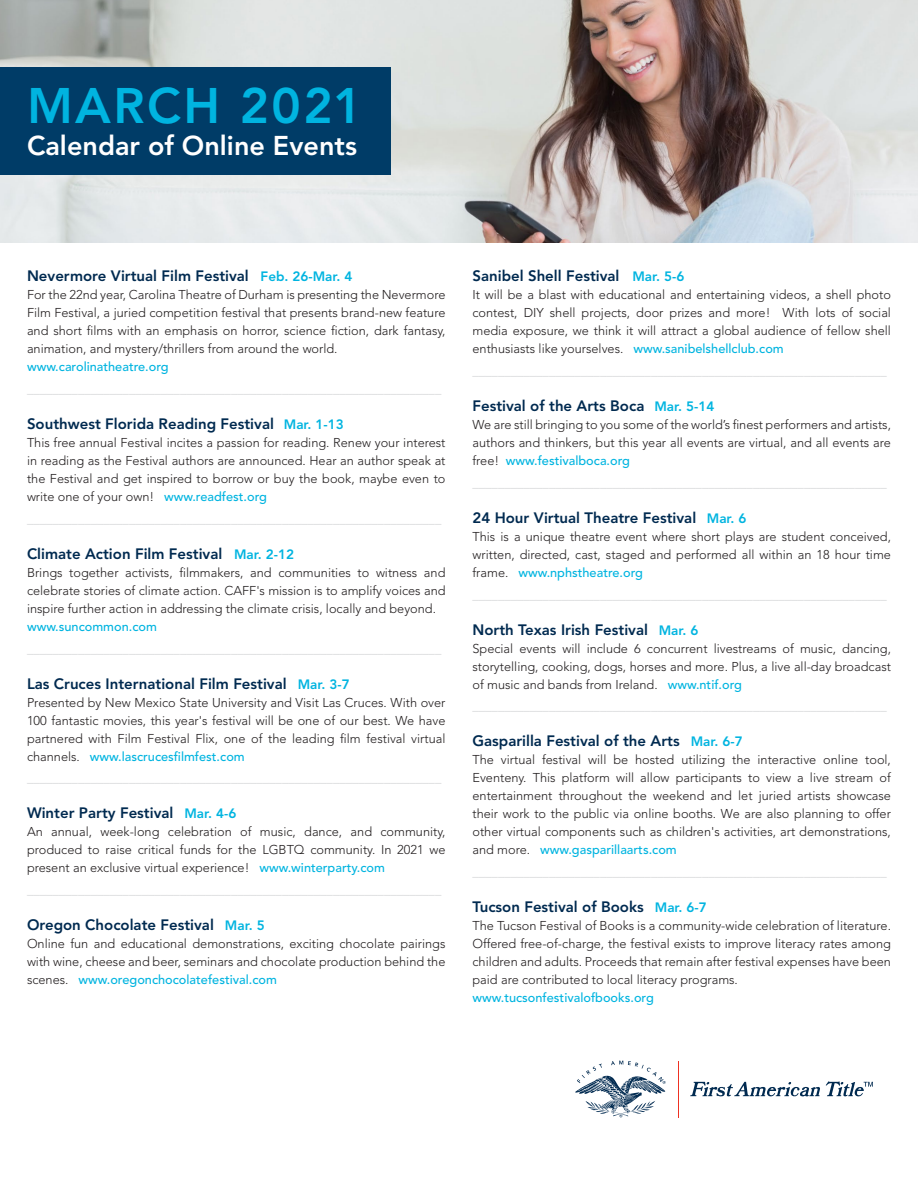
<style>
.page{position:relative;width:918px;height:1188px;background:#fff}
.page>*{position:absolute;margin:0;border:0;box-sizing:border-box;transform-origin:0 0}
.t1{font:800 49.5px "Avenir LT Std";letter-spacing:.05em;color:#00b4e0}
.t2{font:800 27px "Avenir LT Std";color:#fff}
.t3{font:800 15px "Avenir LT Std";color:#002a50}
.t4{font:300 12.75px/18px "Avenir LT Std";color:#231f20;text-align:justify}
.t5{font:300 12.75px "Avenir LT Std";color:#d1d2d4}
.t6{font:500 12.75px "Avenir LT Std";color:#00b4e0}
.s1{font-size:13.5px;color:#00b4e0}
.s2{font-weight:500;color:#00b4e0}
</style>
<div class="page">
<img style="left:0;top:0;width:918px;height:243px">
<div style="left:0;top:68px;width:392px;height:108px;background:#003c67"></div>
<svg style="left:690px;top:1082px;width:130px;height:15px"></svg>
<svg style="left:826px;top:1081px;width:47px;height:16px"></svg>
<svg style="left:576px;top:1061px;width:90px;height:56px"></svg>
<hr style="left:678px;top:1061px;width:1px;height:56px;background:#ef3122">
<h1 class="t1" style="left:27px;top:76px;width:337px">MARCH 2021</h1>
<h2 class="t2" style="left:27px;top:130px;width:331px">Calendar of Online Events</h2>
<p class="t3" style="left:27px;top:267px;width:327px">Nevermore Virtual Film Festival <span class="s1">Feb. 26-Mar. 4</span></p>
<p class="t4" style="left:27px;top:286px;width:420px">For the 22nd year, Carolina Theatre of Durham is presenting the Nevermore Film Festival, a juried competition festival that presents brand-new feature and short films with an emphasis on horror, science fiction, dark fantasy, animation, and mystery/thrillers from around the world.</p>
<p class="t6" style="left:27px;top:360px;width:143px">www.carolinatheatre.org</p>
<p class="t5" style="left:27px;top:381px;width:416px">_________________________________________________________________</p>
<p class="t3" style="left:27px;top:415px;width:318px">Southwest Florida Reading Festival <span class="s1">Mar. 1-13</span></p>
<p class="t4" style="left:27px;top:434px;width:420px">This free annual Festival incites a passion for reading. Renew your interest in reading as the Festival authors are announced. Hear an author speak at the Festival and get inspired to borrow or buy the book, maybe even to write one of your own! <span class="s2">www.readfest.org</span></p>
<p class="t5" style="left:27px;top:511px;width:416px">_________________________________________________________________</p>
<p class="t3" style="left:27px;top:545px;width:269px">Climate Action Film Festival <span class="s1">Mar. 2-12</span></p>
<p class="t4" style="left:27px;top:563px;width:420px">Brings together activists, filmmakers, and communities to witness and celebrate stories of climate action. CAFF's mission is to amplify voices and inspire further action in addressing the climate crisis, locally and beyond.</p>
<p class="t6" style="left:27px;top:619px;width:131px">www.suncommon.com</p>
<p class="t5" style="left:27px;top:641px;width:416px">_________________________________________________________________</p>
<p class="t3" style="left:27px;top:675px;width:324px">Las Cruces International Film Festival <span class="s1">Mar. 3-7</span></p>
<p class="t4" style="left:27px;top:693px;width:420px">Presented by New Mexico State University and Visit Las Cruces. With over 100 fantastic movies, this year's festival will be one of our best. We have partnered with Film Festival Flix, one of the leading film festival virtual channels. <span class="s2">www.lascrucesfilmfest.com</span></p>
<p class="t5" style="left:27px;top:770px;width:416px">_________________________________________________________________</p>
<p class="t3" style="left:27px;top:804px;width:211px">Winter Party Festival <span class="s1">Mar. 4-6</span></p>
<p class="t4" style="left:27px;top:823px;width:420px">An annual, week-long celebration of music, dance, and community, produced to raise critical funds for the LGBTQ community. In 2021 we present an exclusive virtual experience! <span class="s2">www.winterparty.com</span></p>
<p class="t5" style="left:27px;top:882px;width:416px">_________________________________________________________________</p>
<p class="t3" style="left:27px;top:916px;width:239px">Oregon Chocolate Festival <span class="s1">Mar. 5</span></p>
<p class="t4" style="left:27px;top:935px;width:420px">Online fun and educational demonstrations, exciting chocolate pairings with wine, cheese and beer, seminars and chocolate production behind the scenes. <span class="s2">www.oregonchocolatefestival.com</span></p>
<p class="t3" style="left:472px;top:267px;width:213px">Sanibel Shell Festival <span class="s1">Mar. 5-6</span></p>
<p class="t4" style="left:472px;top:286px;width:420px">It will be a blast with educational and entertaining videos, a shell photo contest, DIY shell projects, door prizes and more! With lots of social media exposure, we think it will attract a global audience of fellow shell enthusiasts like yourselves. <span class="s2">www.sanibelshellclub.com</span></p>
<p class="t5" style="left:472px;top:363px;width:416px">_________________________________________________________________</p>
<p class="t3" style="left:472px;top:397px;width:243px">Festival of the Arts Boca <span class="s1">Mar. 5-14</span></p>
<p class="t4" style="left:472px;top:416px;width:420px">We are still bringing to you some of the world’s finest performers and artists, authors and thinkers, but this year all events are virtual, and all events are free! <span class="s2">www.festivalboca.org</span></p>
<p class="t5" style="left:472px;top:475px;width:416px">_________________________________________________________________</p>
<p class="t3" style="left:472px;top:509px;width:276px">24 Hour Virtual Theatre Festival <span class="s1">Mar. 6</span></p>
<p class="t4" style="left:472px;top:527px;width:420px">This is a unique theatre event where short plays are student conceived, written, directed, cast, staged and performed all within an 18 hour time frame. <span class="s2">www.nphstheatre.org</span></p>
<p class="t5" style="left:472px;top:587px;width:416px">_________________________________________________________________</p>
<p class="t3" style="left:472px;top:621px;width:227px">North Texas Irish Festival <span class="s1">Mar. 6</span></p>
<p class="t4" style="left:472px;top:639px;width:420px">Special events will include 6 concurrent livestreams of music, dancing, storytelling, cooking, dogs, horses and more. Plus, a live all-day broadcast of music and bands from Ireland. <span class="s2">www.ntif.org</span></p>
<p class="t5" style="left:472px;top:698px;width:416px">_________________________________________________________________</p>
<p class="t3" style="left:472px;top:732px;width:272px">Gasparilla Festival of the Arts <span class="s1">Mar. 6-7</span></p>
<p class="t4" style="left:472px;top:751px;width:420px">The virtual festival will be hosted utilizing the interactive online tool, Eventeny. This platform will allow participants to view a live stream of entertainment throughout the weekend and let juried artists showcase their work to the public via online booths. We are also planning to offer other virtual components such as children's activities, art demonstrations, and more. <span class="s2">www.gasparillaarts.com</span></p>
<p class="t5" style="left:472px;top:864px;width:416px">_________________________________________________________________</p>
<p class="t3" style="left:472px;top:898px;width:236px">Tucson Festival of Books <span class="s1">Mar. 6-7</span></p>
<p class="t4" style="left:472px;top:917px;width:420px">The Tucson Festival of Books is a community-wide celebration of literature.<br>Offered free-of-charge, the festival exists to improve literacy rates among children and adults. Proceeds that remain after festival expenses have been paid are contributed to local literacy programs.</p>
<p class="t6" style="left:472px;top:990px;width:183px">www.tucsonfestivalofbooks.org</p>
</div>
